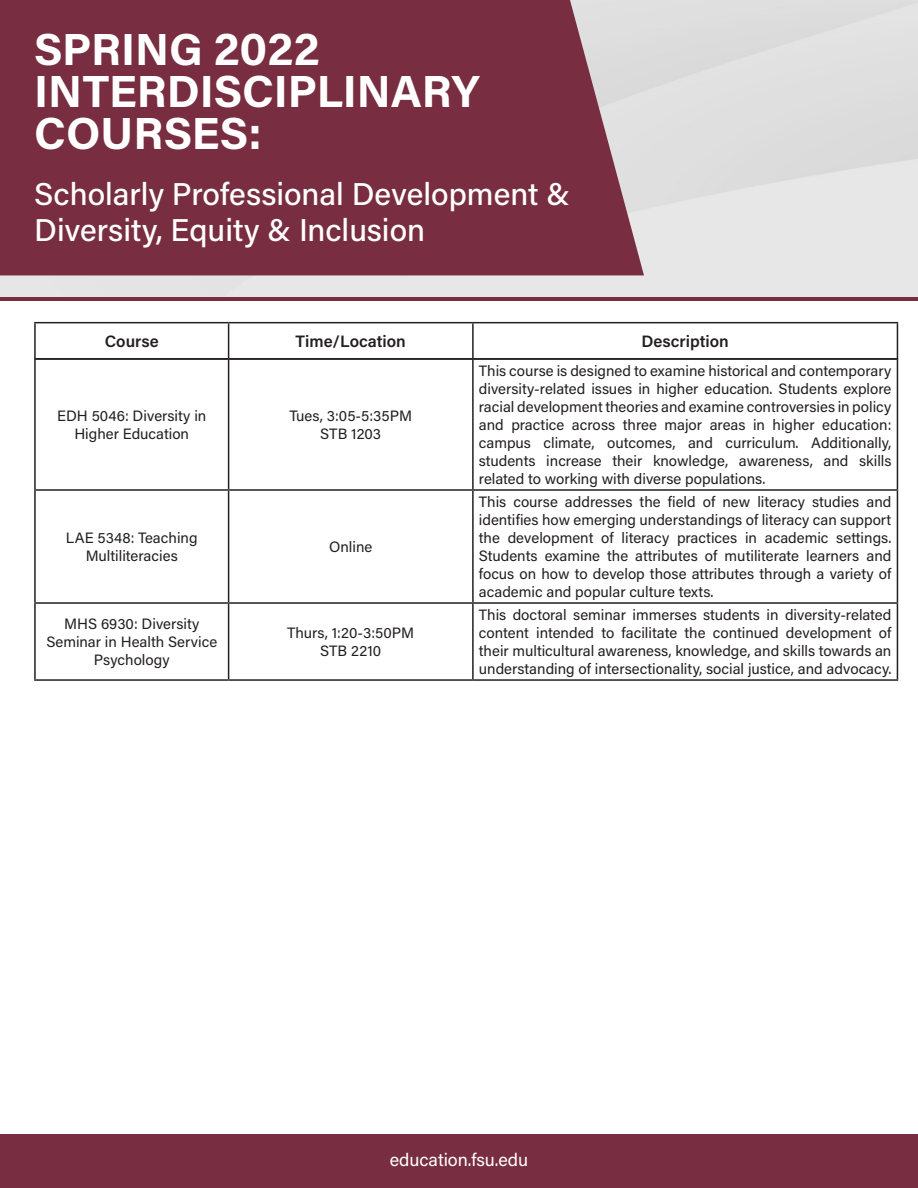
<style>
.page{position:relative;width:918px;height:1188px;background:#fff}
.page>*{position:absolute;margin:0;border:0;box-sizing:border-box;transform-origin:0 0}
.t1{font:700 45px/42px "Acumin Pro";color:#fff}
.t2{font:500 31.5px/36px "Acumin Pro";color:#fff}
.t3{font:18px "Acumin Pro";color:#fff}
.t4{font:600 16.5px "Acumin Pro";color:#231f20}
.t5{font:15px/18px "Acumin Pro";color:#231f20;text-align:center}
</style>
<div class="page">
<div style="left:0;top:1134px;width:918px;height:54px;background:#782e40"></div>
<hr style="left:0;top:297px;width:918px;height:4px;background:#772e3f">
<svg style="left:0;top:0;width:729px;height:275px;background:#894b5a"></svg>
<hr style="left:34px;top:360px;width:2px;height:129px;background:#231f20">
<hr style="left:228px;top:360px;width:1px;height:129px;background:#231f20">
<hr style="left:472px;top:360px;width:2px;height:129px;background:#231f20">
<hr style="left:897px;top:360px;width:1px;height:129px;background:#231f20">
<hr style="left:34px;top:489px;width:195px;height:2px;background:#231f20">
<hr style="left:34px;top:491px;width:2px;height:111px;background:#231f20">
<hr style="left:229px;top:489px;width:244px;height:2px;background:#231f20">
<hr style="left:228px;top:491px;width:1px;height:111px;background:#231f20">
<hr style="left:473px;top:489px;width:425px;height:2px;background:#231f20">
<hr style="left:472px;top:491px;width:2px;height:111px;background:#231f20">
<hr style="left:897px;top:491px;width:1px;height:111px;background:#231f20">
<hr style="left:34px;top:602px;width:195px;height:2px;background:#231f20">
<hr style="left:34px;top:604px;width:2px;height:75px;background:#231f20">
<hr style="left:229px;top:602px;width:244px;height:2px;background:#231f20">
<hr style="left:228px;top:604px;width:1px;height:75px;background:#231f20">
<hr style="left:473px;top:602px;width:425px;height:2px;background:#231f20">
<hr style="left:472px;top:604px;width:2px;height:75px;background:#231f20">
<hr style="left:897px;top:604px;width:1px;height:75px;background:#231f20">
<hr style="left:34px;top:679px;width:195px;height:2px;background:#231f20">
<hr style="left:229px;top:679px;width:244px;height:2px;background:#231f20">
<hr style="left:473px;top:679px;width:425px;height:2px;background:#231f20">
<hr style="left:34px;top:322px;width:195px;height:1px;background:#231f20">
<hr style="left:34px;top:323px;width:2px;height:35px;background:#231f20">
<hr style="left:229px;top:322px;width:244px;height:1px;background:#231f20">
<hr style="left:228px;top:323px;width:1px;height:35px;background:#231f20">
<hr style="left:473px;top:322px;width:425px;height:1px;background:#231f20">
<hr style="left:472px;top:323px;width:2px;height:35px;background:#231f20">
<hr style="left:897px;top:323px;width:1px;height:35px;background:#231f20">
<hr style="left:34px;top:358px;width:195px;height:2px;background:#231f20">
<hr style="left:229px;top:358px;width:244px;height:2px;background:#231f20">
<hr style="left:473px;top:358px;width:425px;height:2px;background:#231f20">
<p class="t1" style="left:34px;top:27px;width:287px">SPRING 2022</p>
<p class="t1" style="left:34px;top:69px;width:447px">INTERDISCIPLINARY<br>COURSES:</p>
<p class="t2" style="left:34px;top:175px;width:537px">Scholarly Professional Development &amp;<br>Diversity, Equity &amp; Inclusion</p>
<p class="t4" style="left:105px;top:330px;width:56px">Course</p>
<p class="t4" style="left:296px;top:330px;width:112px">Time/Location</p>
<p class="t4" style="left:642px;top:330px;width:89px">Description</p>
<p class="t5" style="left:57px;top:406px;width:151px">EDH 5046: Diversity in<br>Higher Education</p>
<p class="t5" style="left:289px;top:406px;width:124px">Tues, 3:05-5:35PM</p>
<p class="t5" style="left:320px;top:424px;width:62px">STB 1203</p>
<p class="t5" style="left:66px;top:528px;width:133px">LAE 5348: Teaching<br>Multiliteracies</p>
<p class="t5" style="left:329px;top:537px;width:45px">Online</p>
<p class="t5" style="left:46px;top:614px;width:172px">MHS 6930: Diversity<br>Seminar in Health Service<br>Psychology</p>
<p class="t5" style="left:287px;top:623px;width:129px">Thurs, 1:20-3:50PM</p>
<p class="t5" style="left:320px;top:641px;width:63px">STB 2210</p>
<p class="t5" style="left:479px;top:361px;width:414px;text-align:justify">This course is designed to examine historical and contemporary diversity-related issues in higher education. Students explore racial development theories and examine controversies in policy and practice across three major areas in higher education: campus climate, outcomes, and curriculum. Additionally, students increase their knowledge, awareness, and skills related to working with diverse populations.</p>
<p class="t5" style="left:479px;top:492px;width:414px;text-align:justify">This course addresses the field of new literacy studies and identifies how emerging understandings of literacy can support the development of literacy practices in academic settings.<br>Students examine the attributes of mutiliterate learners and focus on how to develop those attributes through a variety of academic and popular culture texts.</p>
<p class="t5" style="left:479px;top:605px;width:414px;text-align:justify">This doctoral seminar immerses students in diversity-related content intended to facilitate the continued development of their multicultural awareness, knowledge, and skills towards an understanding of intersectionality, social justice, and advocacy.</p>
<p class="t3" style="left:390px;top:1147px;width:140px">education.fsu.edu</p>
</div>
